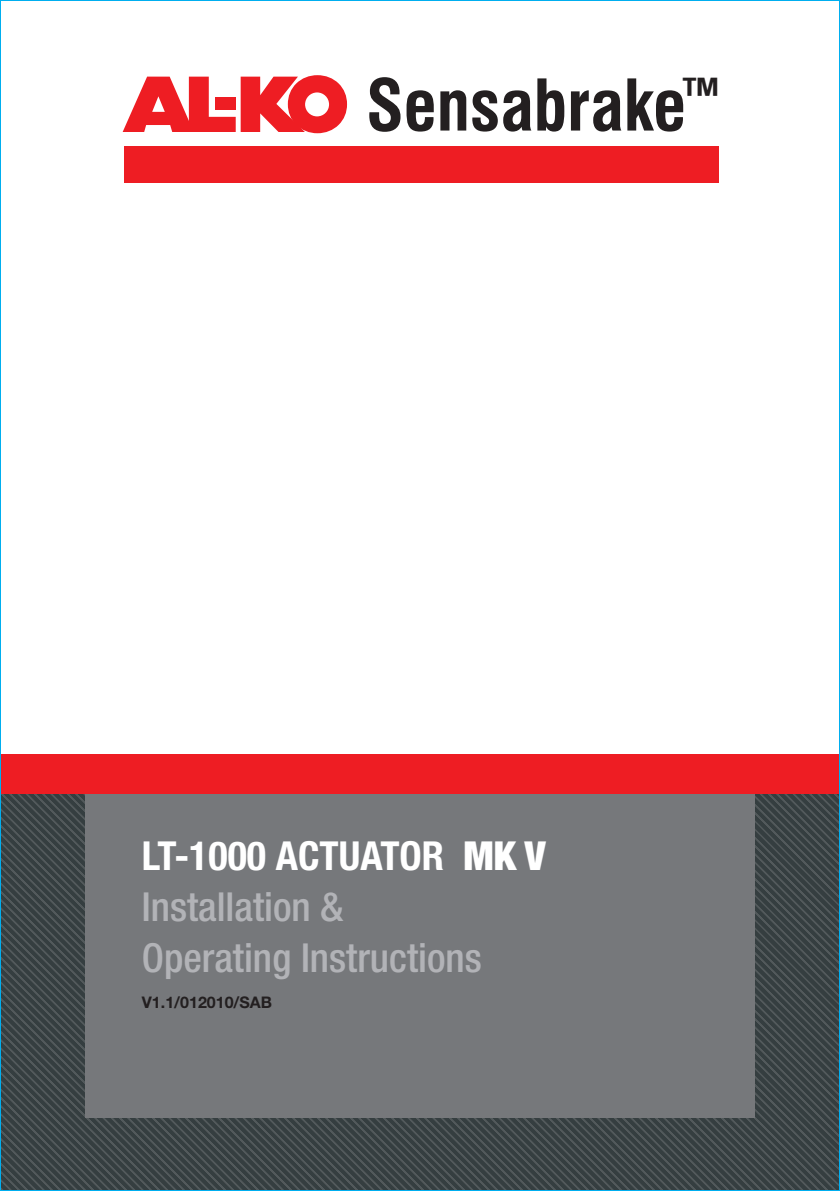
<style>
.page{position:relative;width:840px;height:1191px;background:#fff}
.page>*{position:absolute;margin:0;border:0;box-sizing:border-box;transform-origin:0 0}
.t1{font:700 condensed 69.4px "Swiss 721 BT";letter-spacing:-.005em;color:#231f20}
.t2{font:500 condensed 40px/51px "Helvetica Neue";color:#b2b3b7}
.t3{font:700 16px "Helvetica Neue";color:#231f20}
.s1{font-weight:700;color:#fff}
.s2{font-weight:900;color:#fff}
</style>
<div class="page">
<svg style="left:2px;top:794px;width:835px;height:395px;background:#3e4749"></svg>
<div style="left:85px;top:789px;width:669px;height:328px;background:#76787b"></div>
<div style="left:0;top:754px;width:839px;height:40px;background:#ee1d23"></div>
<svg style="left:123px;top:75px;width:224px;height:58px"></svg>
<div style="left:124px;top:146px;width:594px;height:37px;background:#ee1d23"></div>
<h1 class="t1" style="left:366px;top:64px;width:354px">Sensabrake<sup>™</sup></h1>
<p class="t2" style="left:142px;top:830px;width:405px"><span class="s1">LT-1000 ACTUATOR</span> <span class="s2">MK V<br></span>Installation &amp;<br>Operating Instructions</p>
<p class="t3" style="left:142px;top:992px;width:132px">V1.1/012010/SAB</p>
</div>
